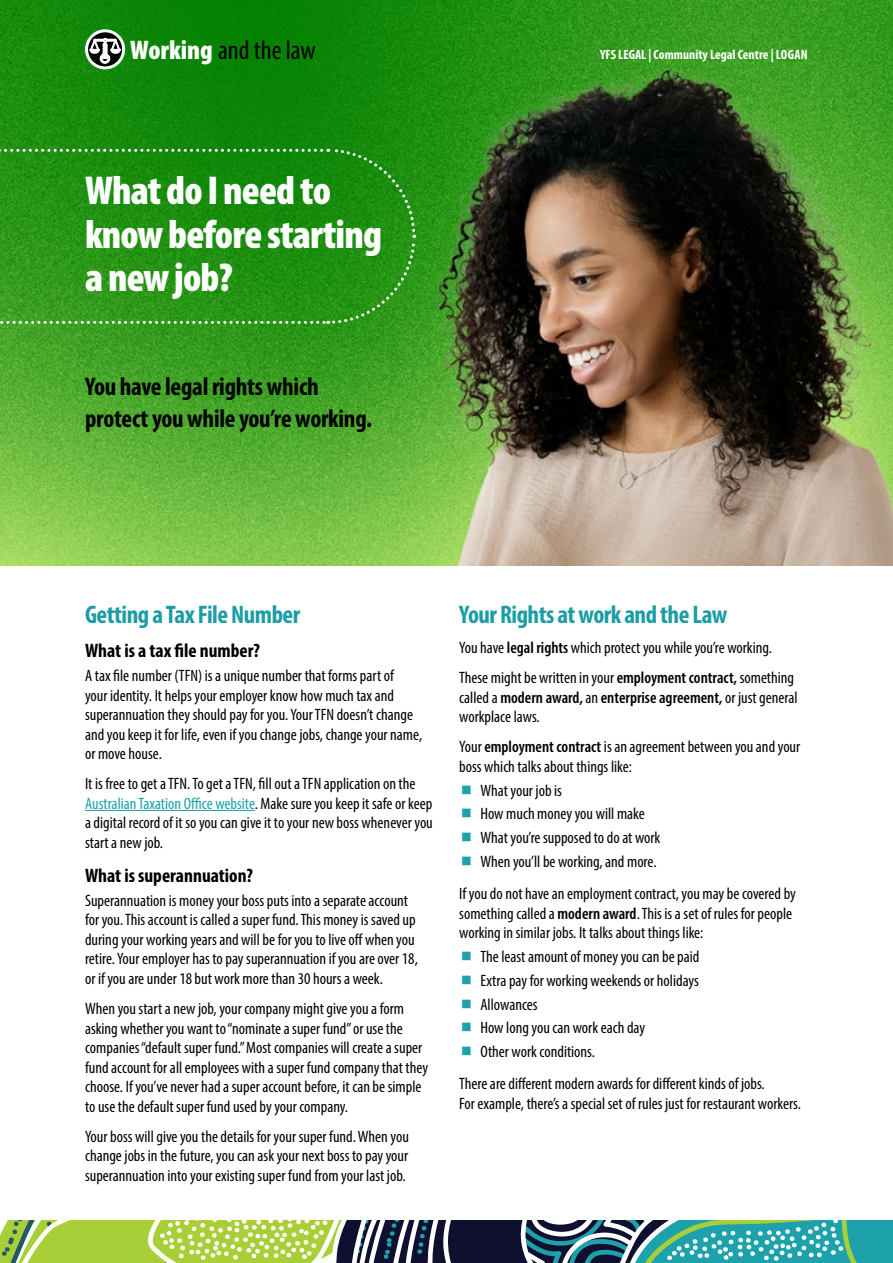
<style>
.page{position:relative;width:893px;height:1263px;background:#fff}
.page>*{position:absolute;margin:0;border:0;box-sizing:border-box;transform-origin:0 0}
.t1{font:900 condensed 40.5px/43.5px "Myriad Pro";letter-spacing:-.02em;color:#fff}
.t2{font:condensed 27px "Myriad Pro";color:#000}
.t3{font:700 condensed 25.5px/31.5px "Myriad Pro";letter-spacing:-.01em;color:#000}
.t4{font:700 condensed 25.5px "Myriad Pro";letter-spacing:-.02em;color:#1c9da6}
.t5{font:700 condensed 19.5px "Myriad Pro";color:#000}
.t6{font:condensed 16.5px/19.5px "Myriad Pro";color:#000}
.t7{font:700 condensed 13.5px "Myriad Pro";color:#fff}
.s1{font-weight:900;color:#fff}
.s2{color:#1da2ac}
.s3{font-weight:600}
</style>
<div class="page">
<svg style="left:0;top:1220px;width:893px;height:43px;background:#709f78"></svg>
<img style="left:0;top:0;width:893px;height:566px">
<svg style="left:0;top:147px;width:417px;height:178px;background:#249215"></svg>
<hr style="left:85px;top:810px;width:170px;height:1px;background:#1da2ac">
<svg style="left:87px;top:31px;width:37px;height:37px"></svg>
<div style="left:85px;top:29px;width:40px;height:40px;border:3px solid #fff;border-radius:50%"></div>
<svg style="left:89px;top:38px;width:32px;height:26px"></svg>
<h2 class="t2" style="left:130px;top:33px;width:187px"><span class="s1">Working</span> and the law</h2>
<p class="t7" style="left:600px;top:46px;width:209px">YFS LEGAL | Community Legal Centre | LOGAN</p>
<h1 class="t1" style="left:85px;top:168px;width:298px">What do I need to know before starting a new job?</h1>
<h3 class="t3" style="left:85px;top:370px;width:288px">You have legal rights which protect you while you’re working.</h3>
<h3 class="t4" style="left:85px;top:598px;width:217px">Getting a Tax File Number</h3>
<p class="t5" style="left:85px;top:639px;width:176px">What is a tax file number?</p>
<p class="t6" style="left:85px;top:666px;width:339px">A tax file number (TFN) is a unique number that forms part of<br>your identity. It helps your employer know how much tax and superannuation they should pay for you. Your TFN doesn’t change and you keep it for life, even if you change jobs, change your name, or move house.</p>
<p class="t6" style="left:85px;top:774px;width:349px">It is free to get a TFN. To get a TFN, fill out a TFN application on the <span class="s2">Australian Taxation Office website</span>. Make sure you keep it safe or keep a digital record of it so you can give it to your new boss whenever you start a new job.</p>
<p class="t5" style="left:85px;top:863px;width:170px">What is superannuation?</p>
<p class="t6" style="left:85px;top:890px;width:334px">Superannuation is money your boss puts into a separate account for you. This account is called a super fund. This money is saved up during your working years and will be for you to live off when you retire. Your employer has to pay superannuation if you are over 18, or if you are under 18 but work more than 30 hours a week.</p>
<p class="t6" style="left:85px;top:999px;width:345px">When you start a new job, your company might give you a form asking whether you want to “nominate a super fund” or use the companies “default super fund.” Most companies will create a super fund account for all employees with a super fund company that they choose. If you’ve never had a super account before, it can be simple to use the default super fund used by your company.</p>
<p class="t6" style="left:85px;top:1126px;width:325px;text-align:justify">Your boss will give you the details for your super fund. When you change jobs in the future, you can ask your next boss to pay your superannuation into your existing super fund from your last job.</p>
<h3 class="t4" style="left:459px;top:598px;width:270px">Your Rights at work and the Law</h3>
<p class="t6" style="left:459px;top:632px;width:336px;line-height:30.2px">You have <span class="s3">legal rights</span> which protect you while you’re working.<br>These might be written in your <span class="s3">employment contract,</span> something</p>
<p class="t6" style="left:459px;top:687px;width:340px">called a <span class="s3">modern award,</span> an <span class="s3">enterprise agreement,</span> or just general workplace laws.</p>
<p class="t6" style="left:459px;top:737px;width:343px">Your <span class="s3">employment contract</span> is an agreement between you and your boss which talks about things like:</p>
<p class="t6" style="left:480px;top:778px;width:181px;line-height:23.7px">What your job is<br>How much money you will make<br>What you’re supposed to do at work<br>When you’ll be working, and more.</p>
<p class="t6" style="left:459px;top:884px;width:338px">If you do not have an employment contract, you may be covered by something called a <span class="s3">modern award</span>. This is a set of rules for people working in similar jobs. It talks about things like:</p>
<p class="t6" style="left:480px;top:944px;width:220px;line-height:23.7px">The least amount of money you can be paid<br>Extra pay for working weekends or holidays<br>Allowances<br>How long you can work each day<br>Other work conditions.</p>
<p class="t6" style="left:459px;top:1074px;width:343px">There are different modern awards for different kinds of jobs.<br>For example, there’s a special set of rules just for restaurant workers.</p>
</div>
